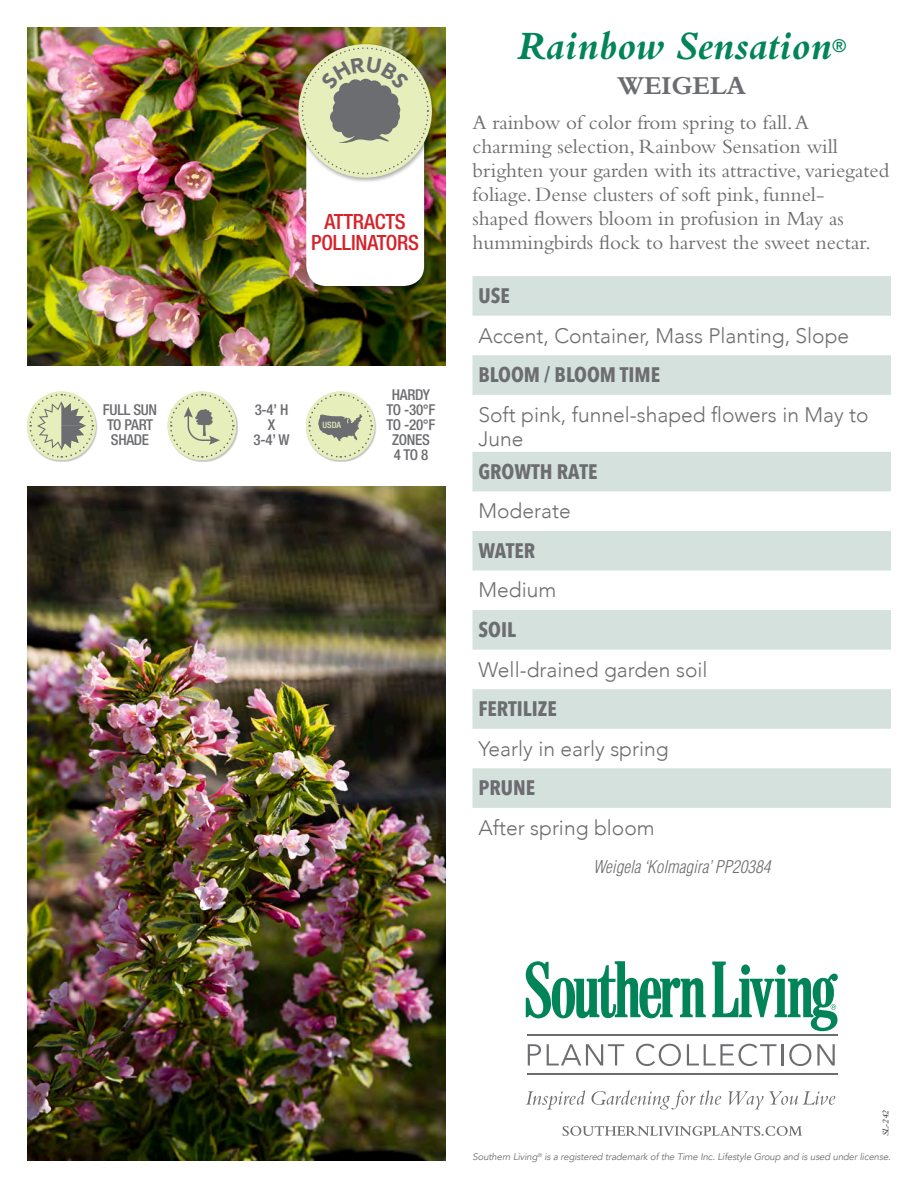
<style>
.page{position:relative;width:918px;height:1188px;background:#fff}
.page>*{position:absolute;margin:0;border:0;box-sizing:border-box;transform-origin:0 0}
.PLANT_NAME{font:italic 700 42px "Bembo";color:#008458}
.PLANT_NAME-2{font:700 27px "Bembo";color:#6c6d70}
.descriptions{font:21px/24px "Bembo";color:#6c6d70}
.t1{font:300 21px/24px "Avenir";color:#6c6d70}
.t2{font:700 21px "Avenir Next Condensed";color:#6c6d70}
.t3{font:500 condensed 21px/21px "Helvetica Neue";letter-spacing:-.01em;color:#d62229;text-align:center}
.PLANT_NAME-3{font:500 18px "Avenir";color:#008458}
.scientific_name{font:italic 300 condensed 17.25px "Helvetica";color:#6c6d70}
.t4{font:500 condensed 15px/15px "Helvetica Neue";letter-spacing:-.02em;color:#6c6d70}
.t5{font:italic 9.6px "Avenir";letter-spacing:-.015em;color:#6c6d70}
.t6{font:italic 9px "Bembo";color:#231f20}
.t7{font:500 condensed 8.7px "Helvetica Neue";color:#e6eebc}
</style>
<div class="page">
<img style="left:27px;top:27px;width:418px;height:338px">
<div style="left:304px;top:134px;width:125px;height:157px;background:#231f20;opacity:.35"></div>
<img style="left:27px;top:486px;width:418px;height:675px">
<div style="left:27px;top:392px;width:71px;height:70px;background:#6c6d70;opacity:.4"></div>
<svg style="left:27px;top:391px;width:69px;height:69px"></svg>
<svg style="left:29px;top:393px;width:65px;height:66px"></svg>
<div style="left:168px;top:392px;width:70px;height:70px;background:#6c6d70;opacity:.4"></div>
<svg style="left:169px;top:393px;width:66px;height:66px"></svg>
<div style="left:306px;top:392px;width:70px;height:70px;background:#6c6d70;opacity:.4"></div>
<svg style="left:306px;top:391px;width:69px;height:69px"></svg>
<svg style="left:308px;top:393px;width:65px;height:66px"></svg>
<svg style="left:472px;top:276px;width:419px;height:532px;fill:#d5e1dc"></svg>
<svg style="left:562px;top:1126px;width:240px;height:10px"></svg>
<svg style="left:528px;top:1044px;width:13px;height:21px"></svg>
<svg style="left:547px;top:1044px;width:77px;height:21px"></svg>
<svg style="left:636px;top:1044px;width:45px;height:22px"></svg>
<svg style="left:687px;top:1044px;width:89px;height:22px"></svg>
<hr style="left:781px;top:1044px;width:2px;height:21px;background:#6c6d70">
<svg style="left:789px;top:1044px;width:22px;height:22px"></svg>
<svg style="left:817px;top:1044px;width:18px;height:21px"></svg>
<hr style="left:527px;top:1035px;width:311px;height:1px;background:#6c6d70">
<hr style="left:527px;top:1074px;width:311px;height:1px;background:#6c6d70">
<svg style="left:526px;top:1090px;width:59px;height:19px"></svg>
<svg style="left:592px;top:1090px;width:129px;height:19px"></svg>
<svg style="left:728px;top:1091px;width:107px;height:18px"></svg>
<svg style="left:526px;top:961px;width:180px;height:57px"></svg>
<svg style="left:712px;top:962px;width:126px;height:69px"></svg>
<div style="left:296px;top:43px;width:141px;height:140px;background:#231f20;opacity:.35"></div>
<svg style="left:298px;top:44px;width:134px;height:134px"></svg>
<svg style="left:306px;top:57px;width:118px;height:229px"></svg>
<p class="t3" style="left:311px;top:211px;width:110px">ATTRACTS<br>POLLINATORS</p>
<p class="t4" style="left:103px;top:402px;width:56px">FULL SUN<br>TO PART<br>SHADE</p>
<p class="t4" style="left:255px;top:402px;width:35px">3-4’ H</p>
<p class="t4" style="left:268px;top:417px;width:9px">X</p>
<p class="t4" style="left:254px;top:432px;width:37px">3-4’ W</p>
<p class="t7" style="left:323px;top:420px;width:20px">USDA</p>
<p class="t4" style="left:387px;top:387px;width:50px;text-align:center">HARDY<br>TO -30°F<br>TO -20°F<br>ZONES<br>4 TO 8</p>
<p class="PLANT_NAME" style="left:517px;top:23px;width:317px">Rainbow Sensation</p>
<p class="PLANT_NAME-3" style="left:832px;top:30px;width:16px">®</p>
<p class="PLANT_NAME-2" style="left:617px;top:70px;width:131px">WEIGELA</p>
<p class="descriptions" style="left:472px;top:110px;width:418px">A rainbow of color from spring to fall. A charming selection, Rainbow Sensation will brighten your garden with its attractive, variegated foliage. Dense clusters of soft pink, funnel-<br>shaped flowers bloom in profusion in May as hummingbirds flock to harvest the sweet nectar.</p>
<p class="t2" style="left:478px;top:283px;width:33px">USE</p>
<p class="t1" style="left:478px;top:323px;width:372px">Accent, Container, Mass Planting, Slope</p>
<p class="t2" style="left:478px;top:362px;width:183px">BLOOM / BLOOM TIME</p>
<p class="t1" style="left:478px;top:403px;width:392px">Soft pink, funnel-shaped flowers in May to<br>June</p>
<p class="t2" style="left:478px;top:459px;width:120px">GROWTH RATE</p>
<p class="t1" style="left:478px;top:499px;width:94px">Moderate</p>
<p class="t2" style="left:478px;top:538px;width:58px">WATER</p>
<p class="t1" style="left:478px;top:578px;width:79px">Medium</p>
<p class="t2" style="left:478px;top:617px;width:39px">SOIL</p>
<p class="t1" style="left:478px;top:657px;width:231px">Well-drained garden soil</p>
<p class="t2" style="left:478px;top:696px;width:80px">FERTILIZE</p>
<p class="t1" style="left:478px;top:737px;width:192px">Yearly in early spring</p>
<p class="t2" style="left:478px;top:775px;width:58px">PRUNE</p>
<p class="t1" style="left:478px;top:816px;width:178px">After spring bloom</p>
<p class="scientific_name" style="left:593px;top:856px;width:179px">Weigela ‘Kolmagira’ PP20384</p>
<p class="t6" style="left:880px;top:1136px;width:28px;rotate:-90deg">SL-242</p>
<p class="t5" style="left:473px;top:1151px;width:420px">Southern Living<sup>®</sup> is a registered trademark of the Time Inc. Lifestyle Group and is used under license.</p>
</div>
